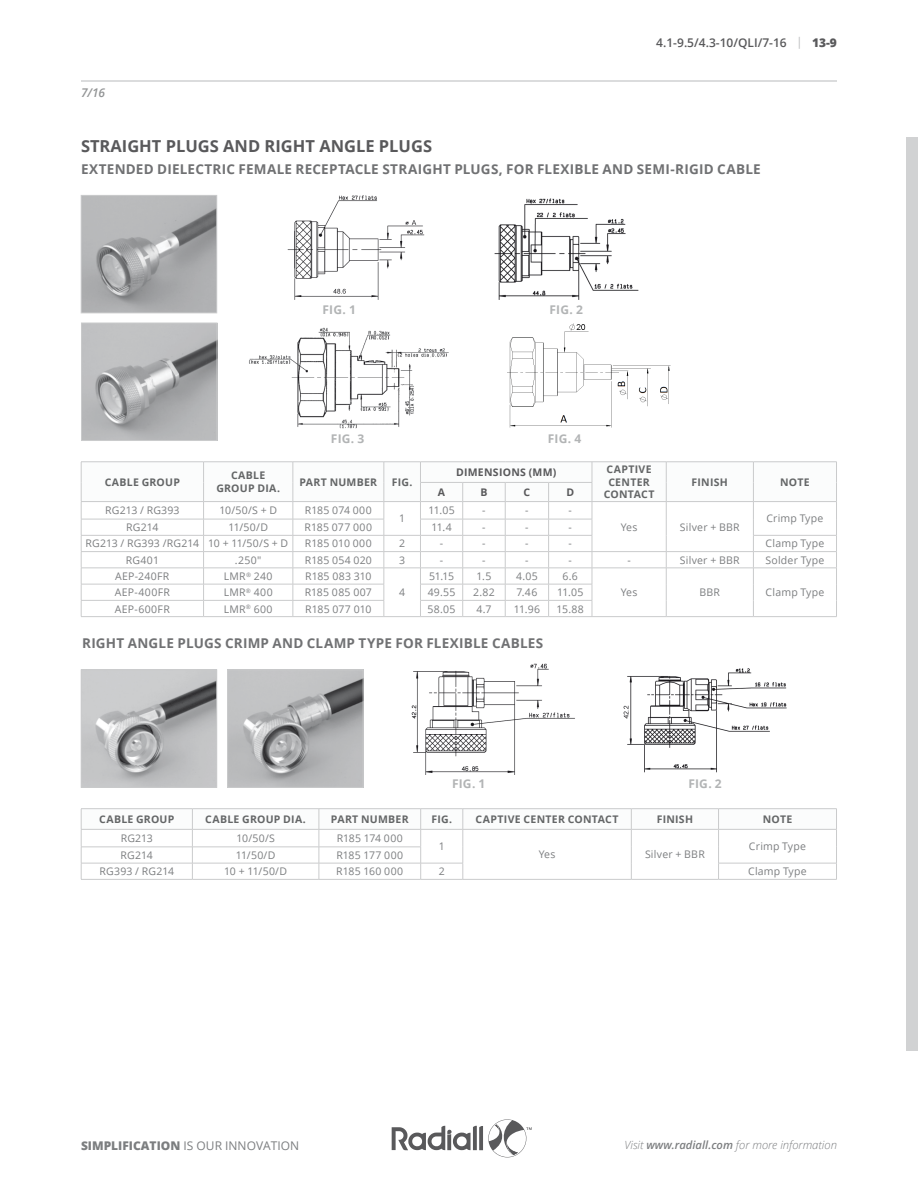
<style>
.page{position:relative;width:918px;height:1188px;background:#fff}
.page>*{position:absolute;margin:0;border:0;box-sizing:border-box;transform-origin:0 0}
.t1{font:700 16.5px "Open Sans";color:#59595b}
.t2{font:700 13.5px "Open Sans";letter-spacing:.015em;color:#707173}
.t3{font:700 12px "Open Sans";letter-spacing:.015em;color:#b2b4b5}
.t4{font:12px "Open Sans";color:#7c7e80}
.t5{font:600 12px "Open Sans";color:#59595b}
.t6{font:italic 600 12px "Open Sans";color:#929495}
.t7{font:italic 300 11.25px "Open Sans";color:#7c7e80}
.t8{font:10.5px "Open Sans";letter-spacing:.02em;color:#7c7e80}
.t9{font:700 10.5px/12.8px "Open Sans";letter-spacing:.025em;color:#646667;text-align:center}
.t10{font:700 10.5px "Open Sans";letter-spacing:.025em;color:#59595b}
.s1{font-weight:400;color:#bcbdbf}
.s2{font-weight:800}
.s3{font-weight:600}
</style>
<div class="page">
<div style="left:906px;top:137px;width:12px;height:913px;background:#d1d2d3"></div>
<svg style="left:392px;top:1119px;width:140px;height:38px"></svg>
<hr style="left:81px;top:80px;width:756px;height:2px;background:#d0d1d3">
<img style="left:287px;top:195px;width:138px;height:105px">
<img style="left:494px;top:198px;width:145px;height:102px">
<img style="left:507px;top:323px;width:164px;height:105px">
<img style="left:249px;top:327px;width:200px;height:102px">
<img style="left:411px;top:663px;width:164px;height:111px">
<img style="left:623px;top:668px;width:164px;height:105px">
<img style="left:83px;top:197px;width:132px;height:114px">
<div style="left:81px;top:195px;width:136px;height:118px;border:1px solid #cacbcc"></div>
<img style="left:83px;top:325px;width:132px;height:114px">
<div style="left:81px;top:323px;width:136px;height:118px;border:1px solid #cacbcc"></div>
<hr style="left:463px;top:616px;width:42px;height:1px;background:#cacbcc">
<hr style="left:505px;top:616px;width:44px;height:1px;background:#cacbcc">
<hr style="left:549px;top:616px;width:43px;height:1px;background:#cacbcc">
<hr style="left:420px;top:616px;width:43px;height:1px;background:#cacbcc">
<hr style="left:81px;top:616px;width:123px;height:1px;background:#cacbcc">
<hr style="left:204px;top:616px;width:89px;height:1px;background:#cacbcc">
<hr style="left:293px;top:616px;width:91px;height:1px;background:#cacbcc">
<svg style="left:81px;top:462px;width:756px;height:154px"></svg>
<hr style="left:384px;top:616px;width:36px;height:1px;background:#cacbcc">
<hr style="left:592px;top:616px;width:74px;height:1px;background:#cacbcc">
<hr style="left:666px;top:616px;width:87px;height:1px;background:#cacbcc">
<hr style="left:753px;top:616px;width:84px;height:1px;background:#cacbcc">
<hr style="left:631px;top:808px;width:88px;height:1px;background:#cacbcc">
<hr style="left:719px;top:808px;width:118px;height:1px;background:#cacbcc">
<hr style="left:81px;top:879px;width:111px;height:1px;background:#cacbcc">
<hr style="left:192px;top:879px;width:127px;height:1px;background:#cacbcc">
<hr style="left:319px;top:879px;width:102px;height:1px;background:#cacbcc">
<hr style="left:81px;top:808px;width:111px;height:1px;background:#cacbcc">
<hr style="left:192px;top:808px;width:127px;height:1px;background:#cacbcc">
<hr style="left:319px;top:808px;width:102px;height:1px;background:#cacbcc">
<hr style="left:421px;top:808px;width:42px;height:1px;background:#cacbcc">
<hr style="left:421px;top:879px;width:42px;height:1px;background:#cacbcc">
<hr style="left:631px;top:879px;width:88px;height:1px;background:#cacbcc">
<hr style="left:719px;top:879px;width:118px;height:1px;background:#cacbcc">
<hr style="left:463px;top:808px;width:168px;height:1px;background:#cacbcc">
<svg style="left:81px;top:809px;width:756px;height:70px"></svg>
<hr style="left:718px;top:863px;width:119px;height:1px;background:#cacbcc">
<hr style="left:463px;top:879px;width:168px;height:1px;background:#cacbcc">
<img style="left:83px;top:672px;width:132px;height:114px">
<div style="left:81px;top:670px;width:136px;height:118px;border:1px solid #cacbcc"></div>
<img style="left:229px;top:672px;width:132px;height:114px">
<div style="left:227px;top:670px;width:136px;height:118px;border:1px solid #cacbcc"></div>
<p class="t6" style="left:81px;top:85px;width:25px">7/16</p>
<p class="t5" style="left:656px;top:34px;width:182px">4.1-9.5/4.3-10/QLI/7-16 <span class="s1">|</span> <span class="s2">13-9</span></p>
<h1 class="t1" style="left:81px;top:134px;width:353px">STRAIGHT PLUGS AND RIGHT ANGLE PLUGS</h1>
<p class="t2" style="left:81px;top:160px;width:681px">EXTENDED DIELECTRIC FEMALE RECEPTACLE STRAIGHT PLUGS, FOR FLEXIBLE AND SEMI-RIGID CABLE</p>
<p class="t3" style="left:323px;top:301px;width:35px">FIG. 1</p>
<p class="t3" style="left:550px;top:301px;width:35px">FIG. 2</p>
<p class="t3" style="left:331px;top:430px;width:35px">FIG. 3</p>
<p class="t9" style="left:105px;top:475px;width:77px">CABLE GROUP</p>
<p class="t9" style="left:216px;top:469px;width:65px">CABLE<br>GROUP DIA.</p>
<p class="t9" style="left:300px;top:475px;width:79px">PART NUMBER</p>
<p class="t9" style="left:392px;top:475px;width:22px">FIG.</p>
<p class="t3" style="left:548px;top:430px;width:35px">FIG. 4</p>
<p class="t10" style="left:456px;top:465px;width:102px">DIMENSIONS (MM)</p>
<p class="t9" style="left:604px;top:462px;width:52px">CAPTIVE<br>CENTER<br>CONTACT</p>
<p class="t10" style="left:438px;top:485px;width:9px">A</p>
<p class="t10" style="left:480px;top:485px;width:9px">B</p>
<p class="t10" style="left:524px;top:485px;width:8px">C</p>
<p class="t10" style="left:566px;top:485px;width:9px">D</p>
<p class="t9" style="left:692px;top:475px;width:38px">FINISH</p>
<p class="t9" style="left:780px;top:475px;width:31px">NOTE</p>
<p class="t8" style="left:105px;top:503px;width:76px">RG213 / RG393</p>
<p class="t8" style="left:219px;top:503px;width:59px">10/50/S + D</p>
<p class="t8" style="left:305px;top:503px;width:68px">R185 074 000</p>
<p class="t8" style="left:428px;top:503px;width:28px">11.05</p>
<p class="t8" style="left:482px;top:503px;width:5px">-</p>
<p class="t8" style="left:525px;top:503px;width:5px">-</p>
<p class="t8" style="left:569px;top:503px;width:5px">-</p>
<p class="t8" style="left:766px;top:511px;width:59px">Crimp Type</p>
<p class="t8" style="left:399px;top:511px;width:8px">1</p>
<p class="t8" style="left:621px;top:520px;width:18px">Yes</p>
<p class="t8" style="left:680px;top:520px;width:61px">Silver + BBR</p>
<p class="t8" style="left:126px;top:520px;width:34px">RG214</p>
<p class="t8" style="left:228px;top:520px;width:41px">11/50/D</p>
<p class="t8" style="left:305px;top:520px;width:69px">R185 077 000</p>
<p class="t8" style="left:432px;top:520px;width:22px">11.4</p>
<p class="t8" style="left:482px;top:520px;width:5px">-</p>
<p class="t8" style="left:525px;top:520px;width:5px">-</p>
<p class="t8" style="left:569px;top:520px;width:5px">-</p>
<p class="t8" style="left:86px;top:536px;width:204px">RG213 / RG393 /RG214 10 + 11/50/S + D</p>
<p class="t8" style="left:305px;top:536px;width:68px">R185 010 000</p>
<p class="t8" style="left:399px;top:536px;width:8px">2</p>
<p class="t8" style="left:440px;top:536px;width:5px">-</p>
<p class="t8" style="left:482px;top:536px;width:5px">-</p>
<p class="t8" style="left:525px;top:536px;width:5px">-</p>
<p class="t8" style="left:569px;top:536px;width:5px">-</p>
<p class="t8" style="left:766px;top:536px;width:60px">Clamp Type</p>
<p class="t8" style="left:126px;top:553px;width:35px">RG401</p>
<p class="t8" style="left:235px;top:553px;width:28px">.250"</p>
<p class="t8" style="left:305px;top:553px;width:69px">R185 054 020</p>
<p class="t8" style="left:399px;top:553px;width:8px">3</p>
<p class="t8" style="left:440px;top:553px;width:5px">-</p>
<p class="t8" style="left:482px;top:553px;width:5px">-</p>
<p class="t8" style="left:525px;top:553px;width:5px">-</p>
<p class="t8" style="left:569px;top:553px;width:5px">-</p>
<p class="t8" style="left:627px;top:553px;width:5px">-</p>
<p class="t8" style="left:680px;top:553px;width:61px">Silver + BBR</p>
<p class="t8" style="left:765px;top:553px;width:61px">Solder Type</p>
<p class="t8" style="left:115px;top:569px;width:56px">AEP-240FR</p>
<p class="t8" style="left:224px;top:569px;width:50px">LMR<sup>®</sup> 240</p>
<p class="t8" style="left:305px;top:569px;width:68px">R185 083 310</p>
<p class="t8" style="left:399px;top:585px;width:8px">4</p>
<p class="t8" style="left:429px;top:569px;width:27px">51.15</p>
<p class="t8" style="left:477px;top:569px;width:16px">1.5</p>
<p class="t8" style="left:516px;top:569px;width:23px">4.05</p>
<p class="t8" style="left:563px;top:569px;width:17px">6.6</p>
<p class="t8" style="left:115px;top:585px;width:57px">AEP-400FR</p>
<p class="t8" style="left:224px;top:585px;width:50px">LMR<sup>®</sup> 400</p>
<p class="t8" style="left:621px;top:585px;width:18px">Yes</p>
<p class="t8" style="left:700px;top:585px;width:22px">BBR</p>
<p class="t8" style="left:766px;top:585px;width:60px">Clamp Type</p>
<p class="t8" style="left:305px;top:585px;width:69px">R185 085 007</p>
<p class="t8" style="left:428px;top:585px;width:29px">49. 55</p>
<p class="t8" style="left:473px;top:585px;width:23px">2.82</p>
<p class="t8" style="left:516px;top:585px;width:22px">7.46</p>
<p class="t8" style="left:557px;top:585px;width:28px">11.05</p>
<p class="t8" style="left:115px;top:602px;width:56px">AEP-600FR</p>
<p class="t8" style="left:224px;top:602px;width:50px">LMR<sup>®</sup> 600</p>
<p class="t8" style="left:305px;top:602px;width:68px">R185 077 010</p>
<p class="t8" style="left:428px;top:602px;width:29px">58.05</p>
<p class="t8" style="left:476px;top:602px;width:17px">4.7</p>
<p class="t8" style="left:514px;top:602px;width:28px">11.96</p>
<p class="t8" style="left:557px;top:602px;width:29px">15.88</p>
<p class="t2" style="left:82px;top:634px;width:463px">RIGHT ANGLE PLUGS CRIMP AND CLAMP TYPE FOR FLEXIBLE CABLES</p>
<p class="t3" style="left:452px;top:775px;width:35px">FIG. 1</p>
<p class="t3" style="left:688px;top:775px;width:35px">FIG. 2</p>
<p class="t9" style="left:99px;top:813px;width:77px">CABLE GROUP</p>
<p class="t9" style="left:205px;top:813px;width:102px">CABLE GROUP DIA.</p>
<p class="t9" style="left:331px;top:813px;width:79px">PART NUMBER</p>
<p class="t9" style="left:431px;top:813px;width:22px">FIG.</p>
<p class="t9" style="left:476px;top:813px;width:144px">CAPTIVE CENTER CONTACT</p>
<p class="t9" style="left:657px;top:813px;width:38px">FINISH</p>
<p class="t9" style="left:763px;top:813px;width:31px">NOTE</p>
<p class="t8" style="left:121px;top:831px;width:34px">RG213</p>
<p class="t8" style="left:236px;top:831px;width:40px">10/50/S</p>
<p class="t8" style="left:337px;top:831px;width:68px">R185 174 000</p>
<p class="t8" style="left:439px;top:839px;width:8px">1</p>
<p class="t8" style="left:539px;top:847px;width:18px">Yes</p>
<p class="t8" style="left:645px;top:847px;width:61px">Silver + BBR</p>
<p class="t8" style="left:749px;top:839px;width:59px">Crimp Type</p>
<p class="t8" style="left:121px;top:848px;width:34px">RG214</p>
<p class="t8" style="left:236px;top:848px;width:41px">11/50/D</p>
<p class="t8" style="left:336px;top:848px;width:68px">R185 177 000</p>
<p class="t8" style="left:100px;top:864px;width:76px">RG393 / RG214</p>
<p class="t8" style="left:224px;top:864px;width:64px">10 + 11/50/D</p>
<p class="t8" style="left:336px;top:864px;width:69px">R185 160 000</p>
<p class="t8" style="left:439px;top:864px;width:8px">2</p>
<p class="t8" style="left:748px;top:864px;width:60px">Clamp Type</p>
<p class="t4" style="left:81px;top:1138px;width:220px"><span class="s2">SIMPLIFICATION</span> IS OUR INNOVATION</p>
<p class="t7" style="left:624px;top:1137px;width:214px">Visit <span class="s3">www.radiall.com</span> for more information</p>
</div>
